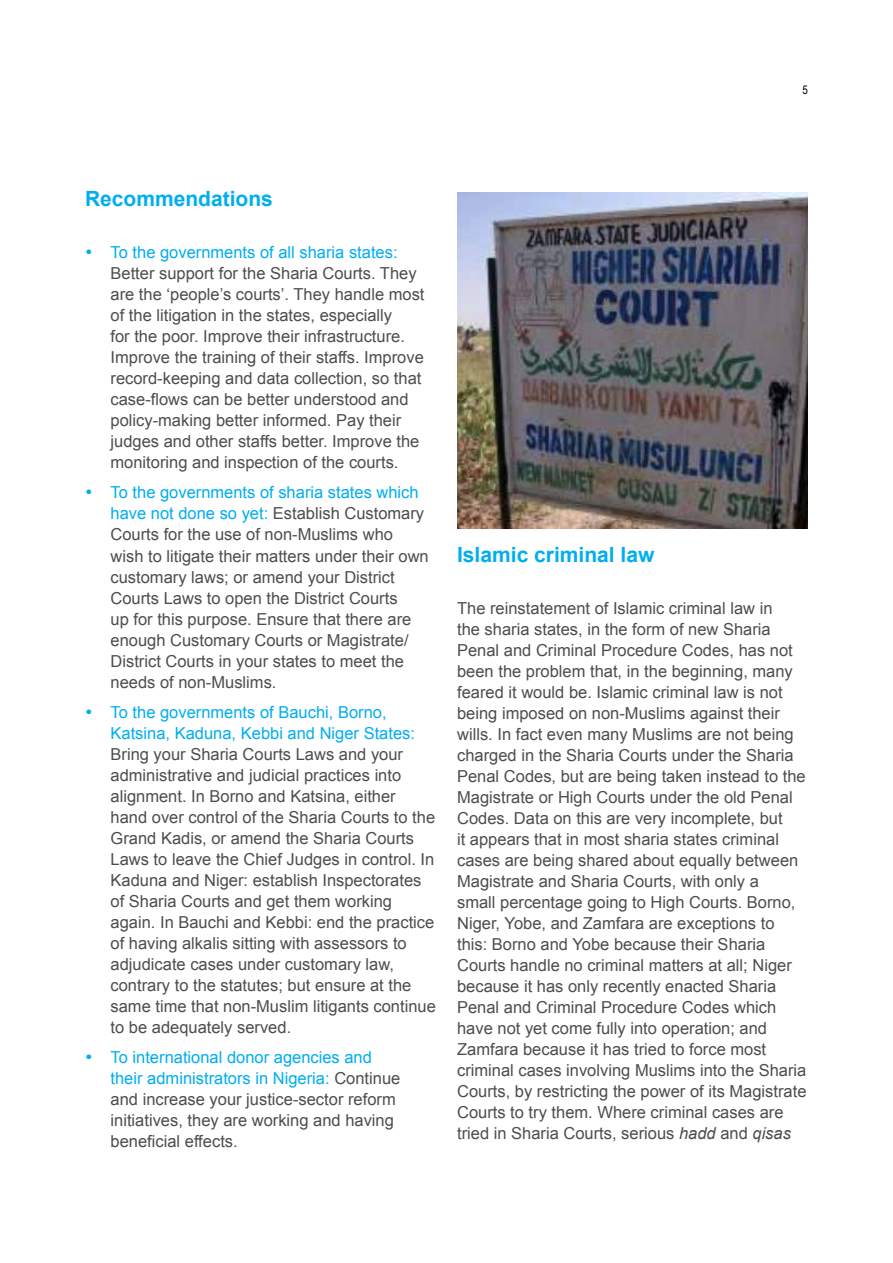
<style>
.page{position:relative;width:893px;height:1263px;background:#fff}
.page>*{position:absolute;margin:0;border:0;box-sizing:border-box;transform-origin:0 0}
.t1{font:700 21px "Arial";color:#00aeef}
.t2{font:16.5px/21px "Arial";color:#4d4d4f}
.t3{font:16.5px/21px "Arial";color:#00aeef}
.t4{font:12px "Arial Narrow";color:#000}
.s1{color:#00aeef}
.s2{font-style:italic}
</style>
<div class="page">
<img style="left:458px;top:192px;width:349px;height:337px">
<p class="t4" style="left:802px;top:81px;width:7px">5</p>
<p class="t1" style="left:85px;top:184px;width:189px">Recommendations</p>
<p class="t2" style="left:111px;top:242px;width:315px;text-indent:-26px"><span class="s1">• To the governments of all sharia states:<br></span>Better support for the Sharia Courts. They are the ‘people’s courts’. They handle most of the litigation in the states, especially<br>for the poor. Improve their infrastructure.<br>Improve the training of their staffs. Improve record-keeping and data collection, so that case-flows can be better understood and policy-making better informed. Pay their judges and other staffs better. Improve the monitoring and inspection of the courts.</p>
<p class="t2" style="left:111px;top:482px;width:320px;text-indent:-26px"><span class="s1">• To the governments of sharia states which have not done so yet:</span> Establish Customary Courts for the use of non-Muslims who wish to litigate their matters under their own customary laws; or amend your District Courts Laws to open the District Courts<br>up for this purpose. Ensure that there are enough Customary Courts or Magistrate/ District Courts in your states to meet the needs of non-Muslims.</p>
<p class="t3" style="left:111px;top:701px;width:306px;text-indent:-26px">• To the governments of Bauchi, Borno,<br>Katsina, Kaduna, Kebbi and Niger States:</p>
<p class="t2" style="left:111px;top:743px;width:327px">Bring your Sharia Courts Laws and your administrative and judicial practices into alignment. In Borno and Katsina, either hand over control of the Sharia Courts to the Grand Kadis, or amend the Sharia Courts Laws to leave the Chief Judges in control. In Kaduna and Niger: establish Inspectorates of Sharia Courts and get them working again. In Bauchi and Kebbi: end the practice of having alkalis sitting with assessors to adjudicate cases under customary law, contrary to the statutes; but ensure at the same time that non-Muslim litigants continue to be adequately served.</p>
<p class="t2" style="left:111px;top:1046px;width:291px;text-indent:-26px"><span class="s1">• To international donor agencies and their administrators in Nigeria:</span> Continue and increase your justice-sector reform initiatives, they are working and having beneficial effects.</p>
<p class="t1" style="left:457px;top:540px;width:199px">Islamic criminal law</p>
<p class="t2" style="left:457px;top:598px;width:351px">The reinstatement of Islamic criminal law in<br>the sharia states, in the form of new Sharia Penal and Criminal Procedure Codes, has not been the problem that, in the beginning, many feared it would be. Islamic criminal law is not being imposed on non-Muslims against their wills. In fact even many Muslims are not being charged in the Sharia Courts under the Sharia Penal Codes, but are being taken instead to the Magistrate or High Courts under the old Penal Codes. Data on this are very incomplete, but<br>it appears that in most sharia states criminal cases are being shared about equally between Magistrate and Sharia Courts, with only a<br>small percentage going to High Courts. Borno, Niger, Yobe, and Zamfara are exceptions to this: Borno and Yobe because their Sharia Courts handle no criminal matters at all; Niger because it has only recently enacted Sharia Penal and Criminal Procedure Codes which have not yet come fully into operation; and Zamfara because it has tried to force most criminal cases involving Muslims into the Sharia Courts, by restricting the power of its Magistrate Courts to try them. Where criminal cases are tried in Sharia Courts, serious <span class="s2">hadd</span> and <span class="s2">qisas</span></p>
</div>
